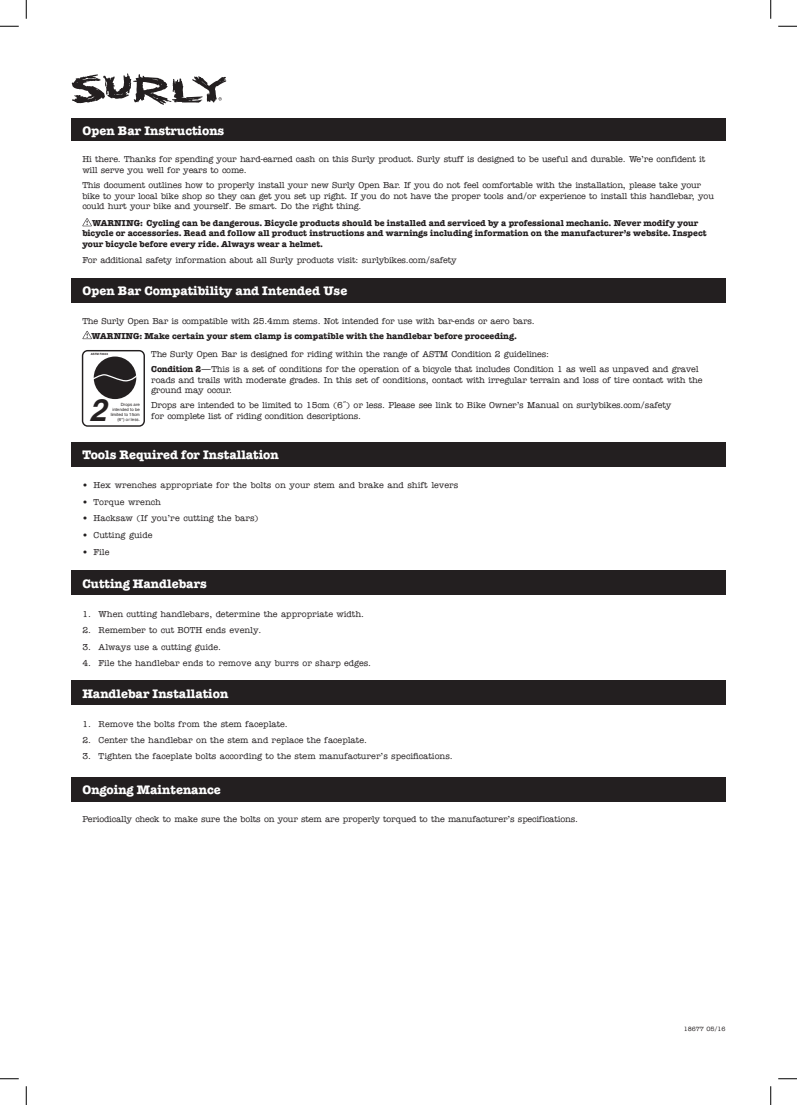
<style>
.page{position:relative;width:797px;height:1105px;background:#fff}
.page>*{position:absolute;margin:0;border:0;box-sizing:border-box;transform-origin:0 0}
.t1{font:italic 700 30.88px "Helvetica";color:#231f20}
.Instruction_Header{font:12.5px "American Typewriter Bold A";color:#fff}
.Insstuction_Body_Cop{font:500 8.75px/10.5px "American Typewriter";letter-spacing:-.02em;color:#231f20}
.Insstuction_Body_Cop-2{font:500 8.75px "American Typewriter";color:#231f20}
.Body_Copy_American_7{font:8.75px/10.5px "American Typewriter Bold A";color:#231f20}
.t2{font:500 6.25px "American Typewriter";letter-spacing:-.02em;color:#231f20}
.t3{font:4.38px/5.2px "Helvetica";color:#231f20;text-align:right}
.t4{font:700 2.88px "Helvetica";color:#231f20}
.s1{font-family:"American Typewriter Bold A";font-weight:400}
.s2{font-size:3.88px}
</style>
<div class="page">
<svg style="left:72px;top:73px;width:155px;height:32px"></svg>
<div style="left:71px;top:119px;width:654px;height:22px;background:#231f20"></div>
<svg style="left:82px;top:218px;width:10px;height:8px"></svg>
<svg style="left:82px;top:331px;width:10px;height:8px"></svg>
<div style="left:71px;top:278px;width:654px;height:25px;background:#231f20"></div>
<div style="left:71px;top:442px;width:654px;height:25px;background:#231f20"></div>
<div style="left:71px;top:570px;width:654px;height:25px;background:#231f20"></div>
<div style="left:71px;top:680px;width:654px;height:25px;background:#231f20"></div>
<div style="left:71px;top:777px;width:654px;height:25px;background:#231f20"></div>
<svg style="left:82px;top:350px;width:62px;height:77px"></svg>
<svg style="left:0;top:25px;width:19px;height:2px"></svg>
<svg style="left:778px;top:25px;width:19px;height:2px"></svg>
<svg style="left:0;top:1078px;width:19px;height:1px"></svg>
<svg style="left:778px;top:1078px;width:19px;height:1px"></svg>
<svg style="left:25px;top:0;width:2px;height:19px"></svg>
<svg style="left:25px;top:1086px;width:2px;height:19px"></svg>
<svg style="left:770px;top:0;width:1px;height:19px"></svg>
<svg style="left:770px;top:1086px;width:1px;height:19px"></svg>
<p class="Instruction_Header" style="left:82px;top:123px;width:144px">Open Bar Instructions</p>
<p class="Insstuction_Body_Cop" style="left:82px;top:154px;width:624px">Hi there. Thanks for spending your hard-earned cash on this Surly product. Surly stuff is designed to be useful and durable. We’re confident it will serve you well for years to come.</p>
<p class="Insstuction_Body_Cop" style="left:82px;top:180px;width:633px">This document outlines how to properly install your new Surly Open Bar. If you do not feel comfortable with the installation, please take your bike to your local bike shop so they can get you set up right. If you do not have the proper tools and/or experience to install this handlebar, you could hurt your bike and yourself. Be smart. Do the right thing.</p>
<p class="Body_Copy_American_7" style="left:82px;top:217px;width:625px;text-indent:10px">WARNING: Cycling can be dangerous. Bicycle products should be installed and serviced by a professional mechanic. Never modify your bicycle or accessories. Read and follow all product instructions and warnings including information on the manufacturer’s website. Inspect your bicycle before every ride. Always wear a helmet.</p>
<p class="Insstuction_Body_Cop" style="left:82px;top:255px;width:376px">For additional safety information about all Surly products visit: surlybikes.com/safety</p>
<p class="Instruction_Header" style="left:82px;top:283px;width:266px">Open Bar Compatibility and Intended Use</p>
<p class="Insstuction_Body_Cop" style="left:82px;top:316px;width:454px">The Surly Open Bar is compatible with 25.4mm stems. Not intended for use with bar-ends or aero bars.</p>
<p class="Body_Copy_American_7" style="left:91px;top:331px;width:427px">WARNING: Make certain your stem clamp is compatible with the handlebar before proceeding.</p>
<p class="Insstuction_Body_Cop" style="left:151px;top:349px;width:399px">The Surly Open Bar is designed for riding within the range of ASTM Condition 2 guidelines:</p>
<p class="Insstuction_Body_Cop" style="left:151px;top:364px;width:553px"><span class="s1">Condition 2</span>—This is a set of conditions for the operation of a bicycle that includes Condition 1 as well as unpaved and gravel roads and trails with moderate grades. In this set of conditions, contact with irregular terrain and loss of tire contact with the ground may occur.</p>
<p class="Insstuction_Body_Cop" style="left:151px;top:400px;width:521px">Drops are intended to be limited to 15cm (6˝) or less. Please see link to Bike Owner’s Manual on surlybikes.com/safety for complete list of riding condition descriptions.</p>
<p class="t4" style="left:91px;top:352px;width:19px">ASTM F2043</p>
<p class="t1" style="left:89px;top:385px;width:19px">2</p>
<p class="t3" style="left:111px;top:402px;width:31px">Drops are intended to be limited to 15cm (6<span class="s2">″</span>) or less.</p>
<p class="Instruction_Header" style="left:82px;top:448px;width:198px">Tools Required for Installation</p>
<p class="Insstuction_Body_Cop-2" style="left:82px;top:480px;width:377px">• Hex wrenches appropriate for the bolts on your stem and brake and shift levers</p>
<p class="Insstuction_Body_Cop-2" style="left:82px;top:497px;width:80px">• Torque wrench</p>
<p class="Insstuction_Body_Cop-2" style="left:82px;top:514px;width:178px">• Hacksaw (If you’re cutting the bars)</p>
<p class="Insstuction_Body_Cop-2" style="left:82px;top:530px;width:72px">• Cutting guide</p>
<p class="Insstuction_Body_Cop" style="left:82px;top:547px;width:29px">• File</p>
<p class="Instruction_Header" style="left:82px;top:576px;width:126px">Cutting Handlebars</p>
<p class="Insstuction_Body_Cop-2" style="left:82px;top:609px;width:283px">1. When cutting handlebars, determine the appropriate width.</p>
<p class="Insstuction_Body_Cop-2" style="left:82px;top:625px;width:181px">2. Remember to cut BOTH ends evenly.</p>
<p class="Insstuction_Body_Cop-2" style="left:82px;top:642px;width:140px">3. Always use a cutting guide.</p>
<p class="Insstuction_Body_Cop-2" style="left:82px;top:658px;width:290px">4. File the handlebar ends to remove any burrs or sharp edges.</p>
<p class="Instruction_Header" style="left:82px;top:686px;width:148px">Handlebar Installation</p>
<p class="Insstuction_Body_Cop-2" style="left:82px;top:719px;width:207px">1. Remove the bolts from the stem faceplate.</p>
<p class="Insstuction_Body_Cop-2" style="left:82px;top:735px;width:286px">2. Center the handlebar on the stem and replace the faceplate.</p>
<p class="Insstuction_Body_Cop-2" style="left:82px;top:751px;width:372px">3. Tighten the faceplate bolts according to the stem manufacturer’s specifications.</p>
<p class="Instruction_Header" style="left:82px;top:782px;width:140px">Ongoing Maintenance</p>
<p class="Insstuction_Body_Cop" style="left:82px;top:814px;width:497px">Periodically check to make sure the bolts on your stem are properly torqued to the manufacturer’s specifications.</p>
<p class="t2" style="left:684px;top:1025px;width:43px">18677 05/16</p>
</div>
